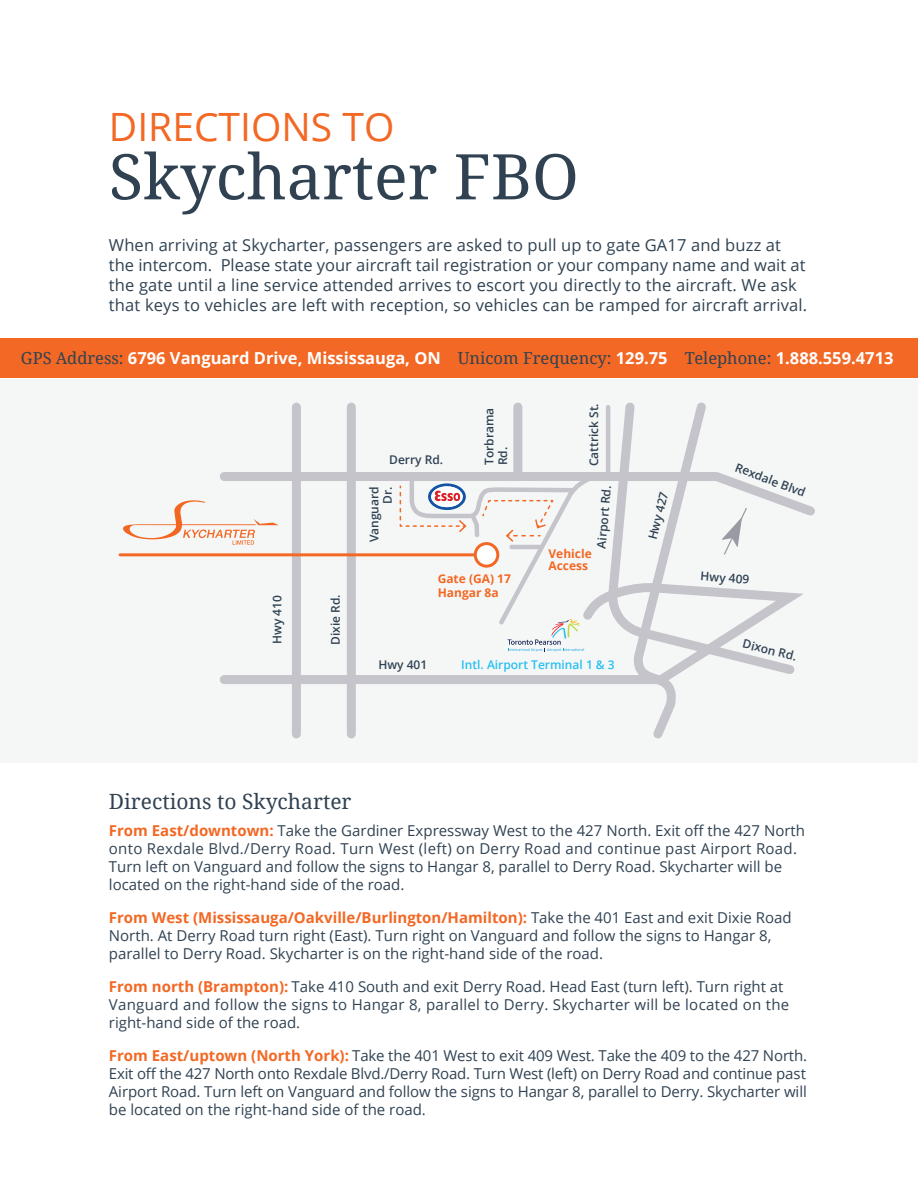
<style>
.page{position:relative;width:918px;height:1188px;background:#fff}
.page>*{position:absolute;margin:0;border:0;box-sizing:border-box;transform-origin:0 0}
.t1{font:63px "Noto Serif";color:#304252}
.t2{font:39px "Open Sans";color:#f26824}
.t3{font:21px "Noto Serif";color:#304252}
.t4{font:16.5px/19.8px "Open Sans";letter-spacing:.01em;color:#304252}
.t5{font:16.5px "Noto Serif";color:#304252}
.t6{font:700 16.5px "Open Sans";color:#fff}
.t7{font:15px/18px "Open Sans";color:#304252}
.t8{font:15px/18px "Open Sans";letter-spacing:.02em;color:#304252}
.t9{font:600 12px/13.5px "Open Sans";color:#304252}
.t10{font:700 12px/13.5px "Open Sans";color:#f26824}
.t11{font:600 12px "Open Sans";color:#27c0f1}
.s1{font-family:"Noto Serif";font-weight:400;color:#304252}
.s2{font-family:"Open Sans";font-weight:700;color:#fff}
.s3{font-weight:700;color:#f26824}
</style>
<div class="page">
<div style="left:0;top:338px;width:918px;height:40px;background:#f26824"></div>
<div style="left:0;top:379px;width:918px;height:383px;background:#f5f7f7"></div>
<hr style="left:120px;top:553px;width:367px;height:3px;background:#f26824">
<svg style="left:122px;top:402px;width:693px;height:337px"></svg>
<h2 class="t2" style="left:109px;top:101px;width:287px">DIRECTIONS TO</h2>
<h1 class="t1" style="left:109px;top:133px;width:471px">Skycharter FBO</h1>
<p class="t4" style="left:109px;top:235px;width:700px">When arriving at Skycharter, passengers are asked to pull up to gate GA17 and buzz at the intercom. Please state your aircraft tail registration or your company name and wait at the gate until a line service attended arrives to escort you directly to the aircraft. We ask that keys to vehicles are left with reception, so vehicles can be ramped for aircraft arrival.</p>
<p class="t6" style="left:21px;top:346px;width:422px"><span class="s1">GPS Address:</span> 6796 Vanguard Drive, Mississauga, ON</p>
<p class="t5" style="left:458px;top:347px;width:437px">Unicom Frequency: <span class="s2">129.75</span> Telephone: <span class="s2">1.888.559.4713</span></p>
<p class="t9" style="left:270px;top:644px;width:50px;rotate:-90deg">Hwy 410</p>
<p class="t9" style="left:329px;top:645px;width:52px;rotate:-90deg">Dixie Rd.</p>
<p class="t9" style="left:389px;top:453px;width:56px">Derry Rd.</p>
<p class="t9" style="left:367px;top:542px;width:57px;text-align:right;rotate:-90deg">Vanguard<br>Dr.</p>
<p class="t9" style="left:482px;top:465px;width:59px;rotate:-90deg">Torbrama<br>Rd.</p>
<p class="t10" style="left:438px;top:572px;width:75px">Gate (GA) 17<br>Hangar 8a</p>
<p class="t9" style="left:587px;top:466px;width:65px;rotate:-90deg">Cattrick St.</p>
<p class="t9" style="left:594px;top:548px;width:64px;rotate:-85deg">Airport Rd.</p>
<p class="t10" style="left:548px;top:547px;width:45px;line-height:12px">Vehicle<br>Access</p>
<p class="t9" style="left:378px;top:658px;width:50px">Hwy 401</p>
<p class="t11" style="left:461px;top:656px;width:155px">Intl. Airport Terminal 1 &amp; 3</p>
<p class="t9" style="left:646px;top:538px;width:50px;rotate:-76deg">Hwy 427</p>
<p class="t9" style="left:738px;top:460px;width:76px;rotate:21deg">Rexdale Blvd</p>
<p class="t9" style="left:701px;top:569px;width:50px;rotate:4deg">Hwy 409</p>
<p class="t9" style="left:745px;top:636px;width:57px;rotate:14deg">Dixon Rd.</p>
<h3 class="t3" style="left:109px;top:787px;width:244px">Directions to Skycharter</h3>
<p class="t7" style="left:109px;top:821px;width:698px"><span class="s3">From East/downtown:</span> Take the Gardiner Expressway West to the 427 North. Exit off the 427 North onto Rexdale Blvd./Derry Road. Turn West (left) on Derry Road and continue past Airport Road.<br>Turn left on Vanguard and follow the signs to Hangar 8, parallel to Derry Road. Skycharter will be located on the right-hand side of the road.</p>
<p class="t7" style="left:109px;top:908px;width:684px"><span class="s3">From West (Mississauga/Oakville/Burlington/Hamilton):</span> Take the 401 East and exit Dixie Road<br>North. At Derry Road turn right (East). Turn right on Vanguard and follow the signs to Hangar 8, parallel to Derry Road. Skycharter is on the right-hand side of the road.</p>
<p class="t8" style="left:109px;top:977px;width:682px"><span class="s3">From north (Brampton):</span> Take 410 South and exit Derry Road. Head East (turn left). Turn right at<br>Vanguard and follow the signs to Hangar 8, parallel to Derry. Skycharter will be located on the right-hand side of the road.</p>
<p class="t7" style="left:109px;top:1046px;width:700px;text-align:justify"><span class="s3">From East/uptown (North York):</span> Take the 401 West to exit 409 West. Take the 409 to the 427 North.<br>Exit off the 427 North onto Rexdale Blvd./Derry Road. Turn West (left) on Derry Road and continue past Airport Road. Turn left on Vanguard and follow the signs to Hangar 8, parallel to Derry. Skycharter will be located on the right-hand side of the road.</p>
</div>
